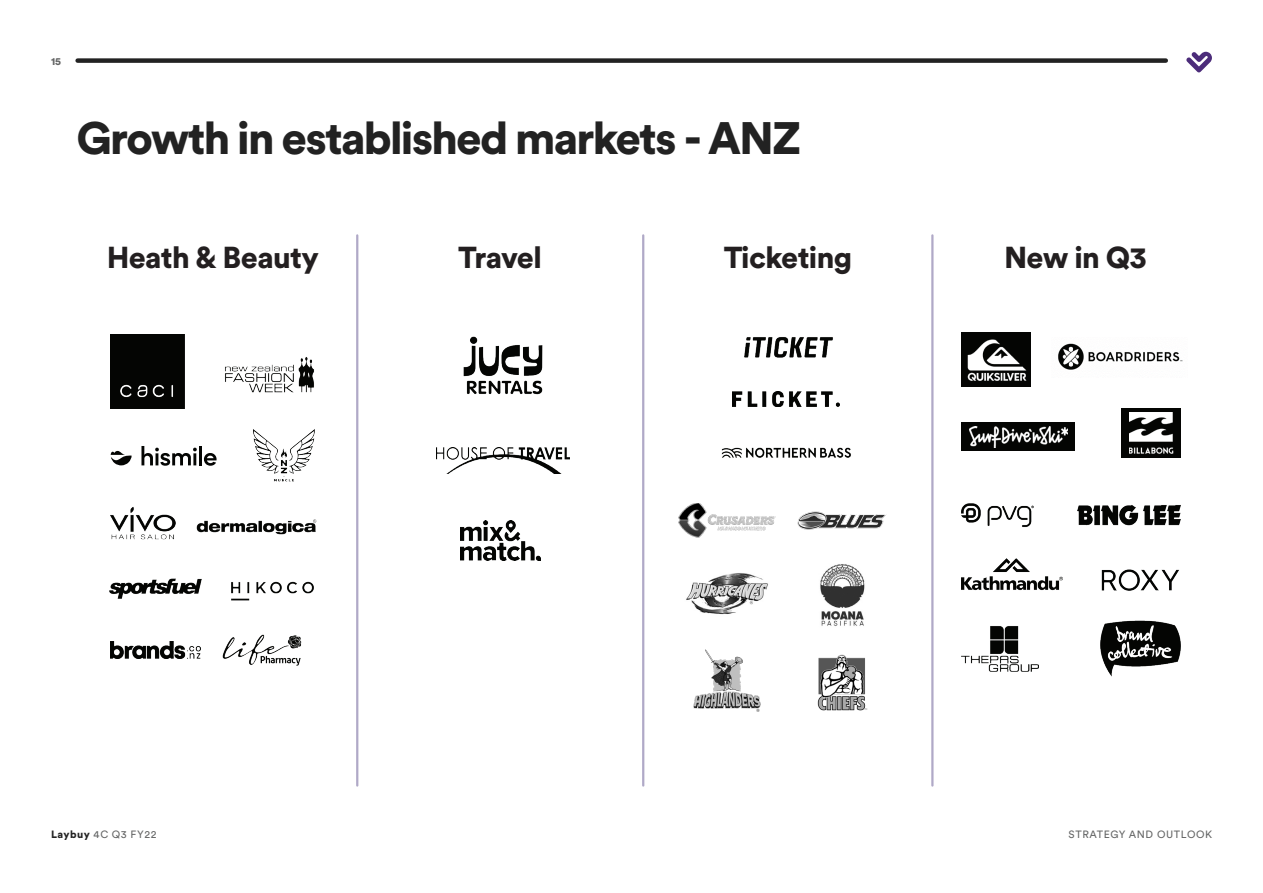
<style>
.page{position:relative;width:1263px;height:893px;background:#fff}
.page>*{position:absolute;margin:0;border:0;box-sizing:border-box;transform-origin:0 0}
.t1{font:900 45px "Circular XX";letter-spacing:-.04em;color:#222}
.t2{font:900 30px "Circular XX";letter-spacing:-.02em;color:#231f20}
.t3{font:10.5px "Circular XX";letter-spacing:.055em;color:#646565}
.t4{font:900 10.5px "Circular XX";color:#646565}
.s1{font-weight:900;color:#222}
</style>
<div class="page">
<svg style="left:1186px;top:52px;width:26px;height:20px"></svg>
<img style="left:817px;top:654px;width:51px;height:57px">
<img style="left:1078px;top:505px;width:102px;height:21px">
<img style="left:1100px;top:620px;width:80px;height:57px">
<img style="left:961px;top:558px;width:101px;height:33px">
<img style="left:961px;top:503px;width:72px;height:24px">
<img style="left:1101px;top:569px;width:78px;height:22px">
<img style="left:961px;top:626px;width:77px;height:46px">
<img style="left:1058px;top:343px;width:125px;height:27px">
<div style="left:961px;top:422px;width:114px;height:29px;background:#040503"></div>
<img style="left:969px;top:427px;width:99px;height:20px">
<div style="left:1121px;top:408px;width:59px;height:49px;background:#040503"></div>
<img style="left:1129px;top:412px;width:44px;height:42px">
<div style="left:961px;top:332px;width:70px;height:55px;background:#040503"></div>
<img style="left:968px;top:339px;width:58px;height:42px">
<img style="left:797px;top:511px;width:89px;height:19px">
<img style="left:678px;top:504px;width:98px;height:34px">
<img style="left:686px;top:573px;width:82px;height:42px">
<img style="left:693px;top:649px;width:68px;height:63px">
<hr style="left:931px;top:235px;width:2px;height:550px;background:#b0a9c7">
<hr style="left:642px;top:235px;width:2px;height:550px;background:#b0a9c7">
<hr style="left:356px;top:235px;width:2px;height:550px;background:#b0a9c7">
<img style="left:111px;top:641px;width:90px;height:17px">
<div style="left:111px;top:334px;width:74px;height:74px;background:#040503"></div>
<img style="left:197px;top:519px;width:119px;height:15px">
<img style="left:733px;top:391px;width:106px;height:15px">
<img style="left:231px;top:581px;width:82px;height:20px">
<svg style="left:141px;top:446px;width:56px;height:20px"></svg>
<hr style="left:199px;top:446px;width:3px;height:19px;background:#040503">
<svg style="left:204px;top:453px;width:13px;height:13px"></svg>
<svg style="left:111px;top:451px;width:21px;height:14px"></svg>
<img style="left:436px;top:448px;width:133px;height:26px">
<img style="left:463px;top:336px;width:80px;height:59px">
<img style="left:222px;top:634px;width:80px;height:32px">
<img style="left:460px;top:521px;width:80px;height:39px">
<img style="left:253px;top:429px;width:62px;height:53px">
<img style="left:721px;top:447px;width:130px;height:11px">
<img style="left:111px;top:507px;width:65px;height:33px">
<img style="left:744px;top:337px;width:89px;height:21px">
<img style="left:225px;top:357px;width:89px;height:35px">
<img style="left:109px;top:578px;width:92px;height:21px">
<img style="left:820px;top:564px;width:45px;height:62px">
<div style="left:78px;top:58px;width:1088px;height:5px;background:#222"></div>
<p class="t4" style="left:51px;top:54px;width:12px">15</p>
<h1 class="t1" style="left:77px;top:107px;width:726px">Growth in established markets - ANZ</h1>
<p class="t2" style="left:107px;top:236px;width:214px">Heath &amp; Beauty</p>
<p class="t2" style="left:458px;top:236px;width:85px">Travel</p>
<p class="t2" style="left:724px;top:236px;width:130px">Ticketing</p>
<p class="t2" style="left:1004px;top:236px;width:144px">New in Q3</p>
<p class="t3" style="left:51px;top:827px;width:107px"><span class="s1">Laybuy</span> 4C Q3 FY22</p>
<p class="t3" style="left:1068px;top:827px;width:145px">STRATEGY AND OUTLOOK</p>
</div>
